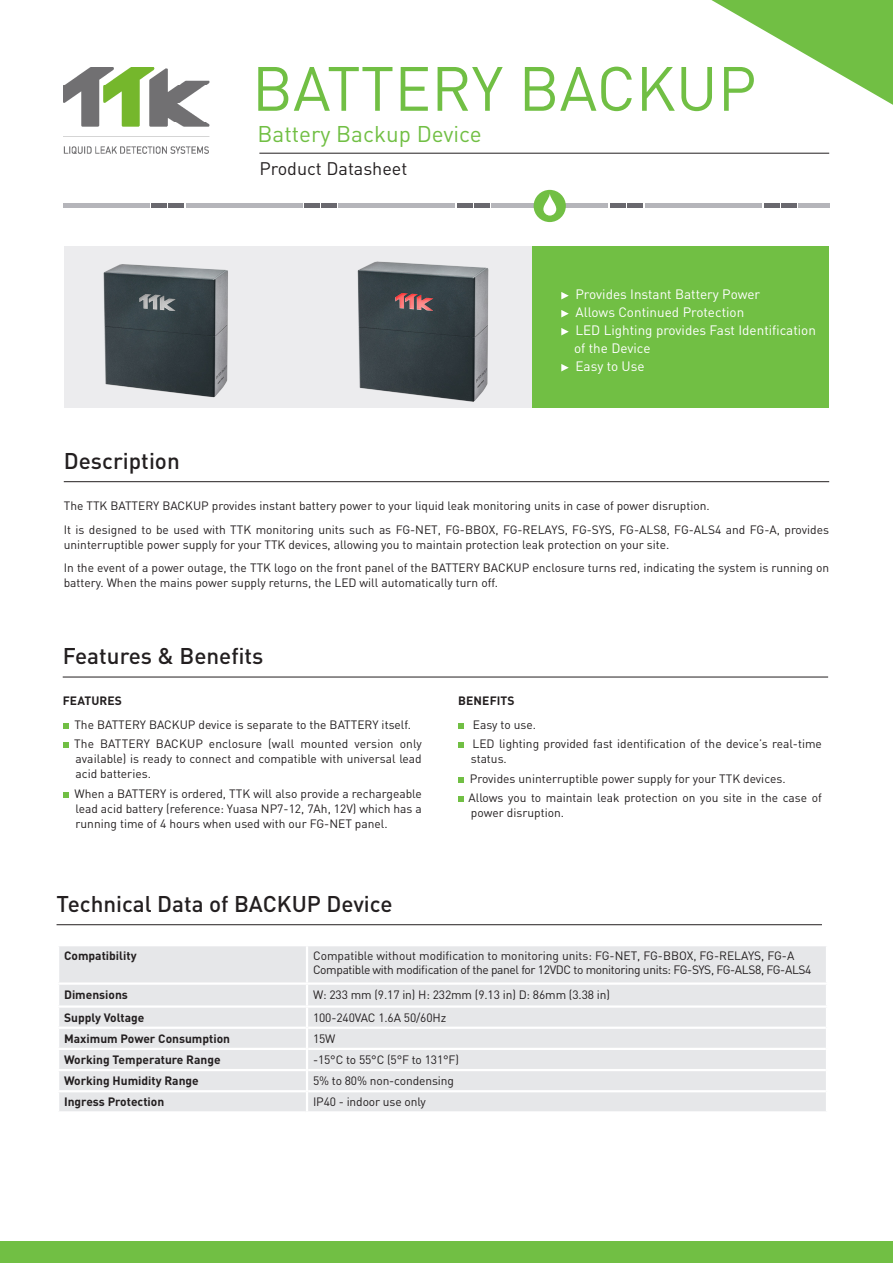
<style>
.page{position:relative;width:893px;height:1263px;background:#fff}
.page>*{position:absolute;margin:0;border:0;box-sizing:border-box;transform-origin:0 0}
.t1{font:61.5px "DINOT";color:#71bf44}
.t2{font:500 22.5px "DINOT";color:#231f20}
.t3{font:22.5px "DINOT";color:#71bf44}
.t4{font:18px "DINOT";color:#231f20}
.t5{font:13.5px/18px "DINOT";color:#fff}
.t6{font:12px/15px "DINOT";color:#231f20}
.t7{font:700 12px "DINOT";color:#231f20}
.t8{font:12px "DINOT";letter-spacing:-.03em;color:#231f20}
</style>
<div class="page">
<div style="left:531px;top:247px;width:298px;height:161px;background:#71bf44"></div>
<div style="left:0;top:1242px;width:893px;height:21px;background:#71bf44"></div>
<hr style="left:259px;top:153px;width:570px;height:1px;background:#231f20">
<hr style="left:64px;top:204px;width:86px;height:4px;background:#b5b5ba">
<hr style="left:151px;top:204px;width:16px;height:4px;background:#69686e">
<hr style="left:186px;top:204px;width:117px;height:4px;background:#b5b5ba">
<hr style="left:169px;top:204px;width:15px;height:4px;background:#69686e">
<hr style="left:304px;top:204px;width:16px;height:4px;background:#69686e">
<hr style="left:339px;top:204px;width:116px;height:4px;background:#b5b5ba">
<hr style="left:321px;top:204px;width:16px;height:4px;background:#69686e">
<hr style="left:457px;top:204px;width:15px;height:4px;background:#69686e">
<hr style="left:491px;top:204px;width:117px;height:4px;background:#b5b5ba">
<hr style="left:474px;top:204px;width:16px;height:4px;background:#69686e">
<hr style="left:610px;top:204px;width:16px;height:4px;background:#69686e">
<hr style="left:628px;top:204px;width:15px;height:4px;background:#69686e">
<hr style="left:798px;top:204px;width:31px;height:4px;background:#b5b5ba">
<hr style="left:781px;top:204px;width:15px;height:4px;background:#69686e">
<hr style="left:645px;top:204px;width:117px;height:4px;background:#b5b5ba">
<hr style="left:764px;top:204px;width:15px;height:4px;background:#69686e">
<div style="left:534px;top:190px;width:32px;height:32px;background:#71bf44;border-radius:50%"></div>
<svg style="left:543px;top:194px;width:13px;height:22px"></svg>
<svg style="left:711px;top:0;width:182px;height:105px"></svg>
<div style="left:64px;top:247px;width:467px;height:161px;background:#ececee"></div>
<img style="left:315px;top:246px;width:229px;height:162px">
<img style="left:64px;top:68px;width:146px;height:85px">
<svg style="left:63px;top:723px;width:5px;height:6px"></svg>
<svg style="left:63px;top:742px;width:5px;height:6px"></svg>
<svg style="left:63px;top:792px;width:5px;height:5px"></svg>
<svg style="left:458px;top:723px;width:6px;height:6px"></svg>
<svg style="left:458px;top:742px;width:6px;height:6px"></svg>
<svg style="left:458px;top:777px;width:6px;height:5px"></svg>
<svg style="left:458px;top:796px;width:6px;height:6px"></svg>
<hr style="left:64px;top:481px;width:765px;height:1px;background:#231f20">
<hr style="left:63px;top:677px;width:765px;height:1px;background:#231f20">
<svg style="left:561px;top:292px;width:8px;height:7px"></svg>
<svg style="left:561px;top:310px;width:8px;height:7px"></svg>
<svg style="left:561px;top:328px;width:8px;height:7px"></svg>
<svg style="left:561px;top:364px;width:8px;height:7px"></svg>
<hr style="left:57px;top:924px;width:765px;height:1px;background:#231f20">
<div style="left:59px;top:946px;width:767px;height:165px;background:#e6e7e9"></div>
<hr style="left:306px;top:946px;width:2px;height:36px;background:#fff">
<hr style="left:57px;top:982px;width:250px;height:3px;background:#fff">
<hr style="left:307px;top:982px;width:521px;height:3px;background:#fff">
<hr style="left:306px;top:985px;width:2px;height:20px;background:#fff">
<hr style="left:57px;top:1005px;width:249px;height:3px;background:#fff">
<hr style="left:57px;top:1026px;width:249px;height:3px;background:#fff">
<hr style="left:308px;top:1026px;width:518px;height:3px;background:#fff">
<hr style="left:57px;top:1048px;width:249px;height:2px;background:#fff">
<hr style="left:308px;top:1048px;width:518px;height:2px;background:#fff">
<hr style="left:57px;top:1069px;width:249px;height:2px;background:#fff">
<hr style="left:308px;top:1069px;width:518px;height:2px;background:#fff">
<hr style="left:57px;top:1090px;width:249px;height:2px;background:#fff">
<hr style="left:308px;top:1090px;width:518px;height:2px;background:#fff">
<hr style="left:306px;top:1005px;width:522px;height:3px;background:#fff">
<hr style="left:306px;top:1008px;width:2px;height:20px;background:#fff">
<hr style="left:306px;top:1028px;width:2px;height:21px;background:#fff">
<hr style="left:306px;top:1049px;width:2px;height:21px;background:#fff">
<hr style="left:306px;top:1070px;width:2px;height:21px;background:#fff">
<hr style="left:306px;top:1091px;width:2px;height:20px;background:#fff">
<img style="left:64px;top:246px;width:218px;height:152px">
<p class="t1" style="left:252px;top:47px;width:506px">BATTERY BACKUP</p>
<p class="t3" style="left:258px;top:119px;width:226px">Battery Backup Device</p>
<p class="t4" style="left:259px;top:156px;width:150px">Product Datasheet</p>
<p class="t2" style="left:64px;top:445px;width:118px">Description</p>
<p class="t5" style="left:575px;top:285px;width:186px">Provides Instant Battery Power</p>
<p class="t5" style="left:575px;top:303px;width:170px">Allows Continued Protection</p>
<p class="t5" style="left:574px;top:321px;width:243px">LED Lighting provides Fast Identification of the Device</p>
<p class="t5" style="left:575px;top:357px;width:71px">Easy to Use</p>
<p class="t6" style="left:64px;top:498px;width:648px">The TTK BATTERY BACKUP provides instant battery power to your liquid leak monitoring units in case of power disruption.</p>
<p class="t6" style="left:64px;top:521px;width:767px">It is designed to be used with TTK monitoring units such as FG-NET, FG-BBOX, FG-RELAYS, FG-SYS, FG-ALS8, FG-ALS4 and FG-A, provides uninterruptible power supply for your TTK devices, allowing you to maintain protection leak protection on your site.</p>
<p class="t6" style="left:64px;top:560px;width:767px">In the event of a power outage, the TTK logo on the front panel of the BATTERY BACKUP enclosure turns red, indicating the system is running on battery. When the mains power supply returns, the LED will automatically turn off.</p>
<p class="t2" style="left:63px;top:641px;width:202px">Features &amp; Benefits</p>
<p class="t7" style="left:63px;top:693px;width:61px">FEATURES</p>
<p class="t6" style="left:74px;top:717px;width:338px">The BATTERY BACKUP device is separate to the BATTERY itself.</p>
<p class="t6" style="left:74px;top:736px;width:349px;text-align:justify">The BATTERY BACKUP enclosure (wall mounted version only available) is ready to connect and compatible with universal lead acid batteries.</p>
<p class="t6" style="left:75px;top:785px;width:349px;text-align:justify">When a BATTERY is ordered, TTK will also provide a rechargeable lead acid battery (reference: Yuasa NP7-12, 7Ah, 12V) which has a running time of 4 hours when used with our FG-NET panel.</p>
<p class="t7" style="left:458px;top:693px;width:58px">BENEFITS</p>
<p class="t6" style="left:473px;top:717px;width:65px">Easy to use.</p>
<p class="t6" style="left:471px;top:736px;width:352px">LED lighting provided fast identification of the device’s real-time status.</p>
<p class="t6" style="left:470px;top:770px;width:317px">Provides uninterruptible power supply for your TTK devices.</p>
<p class="t6" style="left:468px;top:789px;width:355px">Allows you to maintain leak protection on you site in the case of power disruption.</p>
<p class="t2" style="left:57px;top:888px;width:337px">Technical Data of BACKUP Device</p>
<p class="t7" style="left:64px;top:948px;width:74px">Compatibility</p>
<p class="t6" style="left:313px;top:948px;width:483px">Compatible without modification to monitoring units: FG-NET, FG-BBOX, FG-RELAYS, FG-A</p>
<p class="t8" style="left:313px;top:961px;width:500px">Compatible with modification of the panel for 12VDC to monitoring units: FG-SYS, FG-ALS8, FG-ALS4</p>
<p class="t7" style="left:64px;top:986px;width:65px">Dimensions</p>
<p class="t6" style="left:313px;top:986px;width:298px">W: 233 mm (9.17 in) H: 232mm (9.13 in) D: 86mm (3.38 in)</p>
<p class="t7" style="left:64px;top:1009px;width:82px">Supply Voltage</p>
<p class="t6" style="left:313px;top:1009px;width:135px">100-240VAC 1.6A 50/60Hz</p>
<p class="t7" style="left:64px;top:1030px;width:167px">Maximum Power Consumption</p>
<p class="t6" style="left:313px;top:1030px;width:24px">15W</p>
<p class="t7" style="left:64px;top:1051px;width:158px">Working Temperature Range</p>
<p class="t6" style="left:313px;top:1052px;width:148px">-15°C to 55°C (5°F to 131°F)</p>
<p class="t7" style="left:64px;top:1073px;width:136px">Working Humidity Range</p>
<p class="t6" style="left:313px;top:1073px;width:142px">5% to 80% non-condensing</p>
<p class="t7" style="left:64px;top:1094px;width:102px">Ingress Protection</p>
<p class="t6" style="left:313px;top:1094px;width:114px">IP40 - indoor use only</p>
</div>
